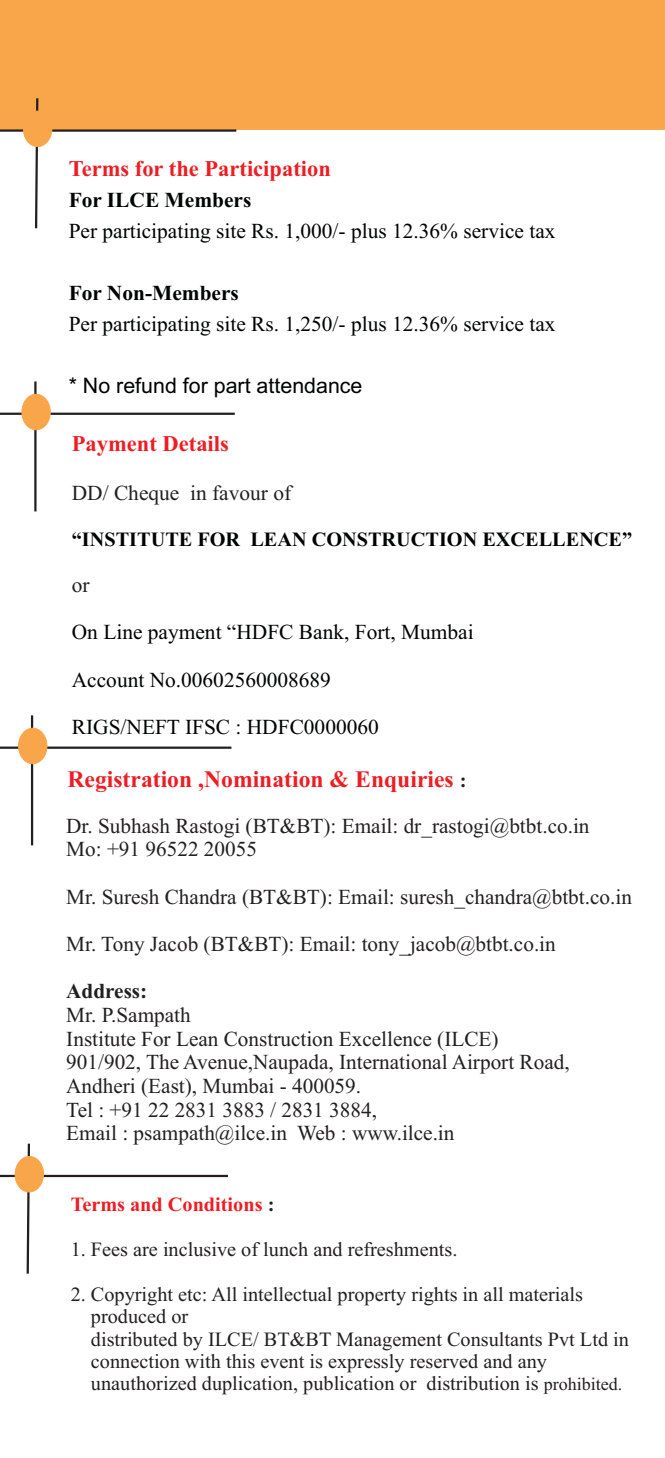
<style>
.page{position:relative;width:665px;height:1458px;background:#fff}
.page>*{position:absolute;margin:0;border:0;box-sizing:border-box;transform-origin:0 0}
.t1{font:700 23.62px "Times New Roman";color:#ee1d23}
.t2{font:700 22.5px "Times New Roman";color:#ee1d23}
.t3{font:21.38px/23.6px "Times New Roman";color:#231f20}
.t4{font:21.38px "Times New Roman";color:#010202}
.t5{font:700 21.38px "Times New Roman";color:#010202}
.t6{font:21.38px "Arial";color:#010202}
.t7{font:700 21.38px "Times New Roman";color:#231f20}
.t8{font:20.25px/22.5px "Times New Roman";color:#231f20}
.t9{font:700 20.25px "Times New Roman";color:#010202}
.t10{font:700 20.25px "Times New Roman";color:#ee1d23}
.s1{font-size:20.25px;color:#231f20}
.s2{color:#231f20}
.s3{font-size:18px}
</style>
<div class="page">
<div style="left:0;top:0;width:664px;height:130px;background:#f9a64a"></div>
<svg style="left:34px;top:96px;width:6px;height:133px"></svg>
<hr style="left:0;top:129px;width:236px;height:3px;background:#231f20">
<div style="left:23px;top:111px;width:29px;height:36px;background:#f9a64a;border:1px solid #f9a64a;border-radius:50%"></div>
<hr style="left:31px;top:715px;width:2px;height:130px;background:#231f20">
<hr style="left:0;top:747px;width:231px;height:2px;background:#231f20">
<div style="left:18px;top:728px;width:29px;height:36px;background:#f9a64a;border:1px solid #f9a64a;border-radius:50%"></div>
<svg style="left:25px;top:1143px;width:6px;height:131px"></svg>
<hr style="left:0;top:1175px;width:228px;height:2px;background:#231f20">
<div style="left:15px;top:1156px;width:29px;height:36px;background:#f9a64a;border:1px solid #f9a64a;border-radius:50%"></div>
<hr style="left:34px;top:381px;width:2px;height:130px;background:#231f20">
<hr style="left:0;top:413px;width:235px;height:2px;background:#231f20">
<div style="left:22px;top:394px;width:28px;height:36px;background:#f9a64a;border:1px solid #f9a64a;border-radius:50%"></div>
<p class="t2" style="left:69px;top:160px;width:263px">Terms for the Participation</p>
<p class="t5" style="left:69px;top:192px;width:184px">For ILCE Members</p>
<p class="t4" style="left:69px;top:223px;width:488px">Per participating site Rs. 1,000/- plus 12.36% service tax</p>
<p class="t5" style="left:69px;top:285px;width:171px">For Non-Members</p>
<p class="t4" style="left:69px;top:316px;width:488px">Per participating site Rs. 1,250/- plus 12.36% service tax</p>
<p class="t6" style="left:69px;top:377px;width:295px">* No refund for part attendance</p>
<p class="t2" style="left:72px;top:436px;width:158px">Payment Details</p>
<p class="t3" style="left:72px;top:483px;width:221px">DD/ Cheque in favour of</p>
<p class="t9" style="left:72px;top:532px;width:561px">“INSTITUTE FOR LEAN CONSTRUCTION EXCELLENCE”</p>
<p class="t3" style="left:72px;top:575px;width:19px">or</p>
<p class="t4" style="left:72px;top:624px;width:403px">On Line payment “HDFC Bank, Fort, Mumbai</p>
<p class="t4" style="left:72px;top:672px;width:260px">Account No.00602560008689</p>
<p class="t4" style="left:72px;top:719px;width:308px">RIGS/NEFT IFSC : HDFC0000060</p>
<p class="t1" style="left:67px;top:771px;width:400px">Registration ,Nomination &amp; Enquiries <span class="s1">:</span></p>
<p class="t3" style="left:66px;top:816px;width:524px">Dr. Subhash Rastogi (BT&amp;BT): Email: dr_rastogi@btbt.co.in</p>
<p class="t3" style="left:66px;top:839px;width:192px">Mo: +91 96522 20055</p>
<p class="t3" style="left:66px;top:887px;width:567px">Mr. Suresh Chandra (BT&amp;BT): Email: suresh_chandra@btbt.co.in</p>
<p class="t3" style="left:66px;top:934px;width:490px">Mr. Tony Jacob (BT&amp;BT): Email: tony_jacob@btbt.co.in</p>
<p class="t7" style="left:66px;top:984px;width:82px">Address:</p>
<p class="t3" style="left:66px;top:1005px;width:504px">Mr. P.Sampath<br>Institute For Lean Construction Excellence (ILCE)<br>901/902, The Avenue,Naupada, International Airport Road, Andheri (East), Mumbai - 400059.<br>Tel : +91 22 2831 3883 / 2831 3884,<br>Email : psampath@ilce.in Web : www.ilce.in</p>
<p class="t10" style="left:71px;top:1197px;width:205px">Terms and Conditions <span class="s2">:</span></p>
<p class="t8" style="left:71px;top:1240px;width:388px">1. Fees are inclusive of lunch and refreshments.</p>
<p class="t8" style="left:91px;top:1285px;width:539px;text-indent:-20px">2. Copyright etc: All intellectual property rights in all materials produced or<br>distributed by ILCE/ BT&amp;BT Management Consultants Pvt Ltd in connection with this event is expressly reserved and any unauthorized duplication, publication or distribution is <span class="s3">prohibited.</span></p>
</div>
